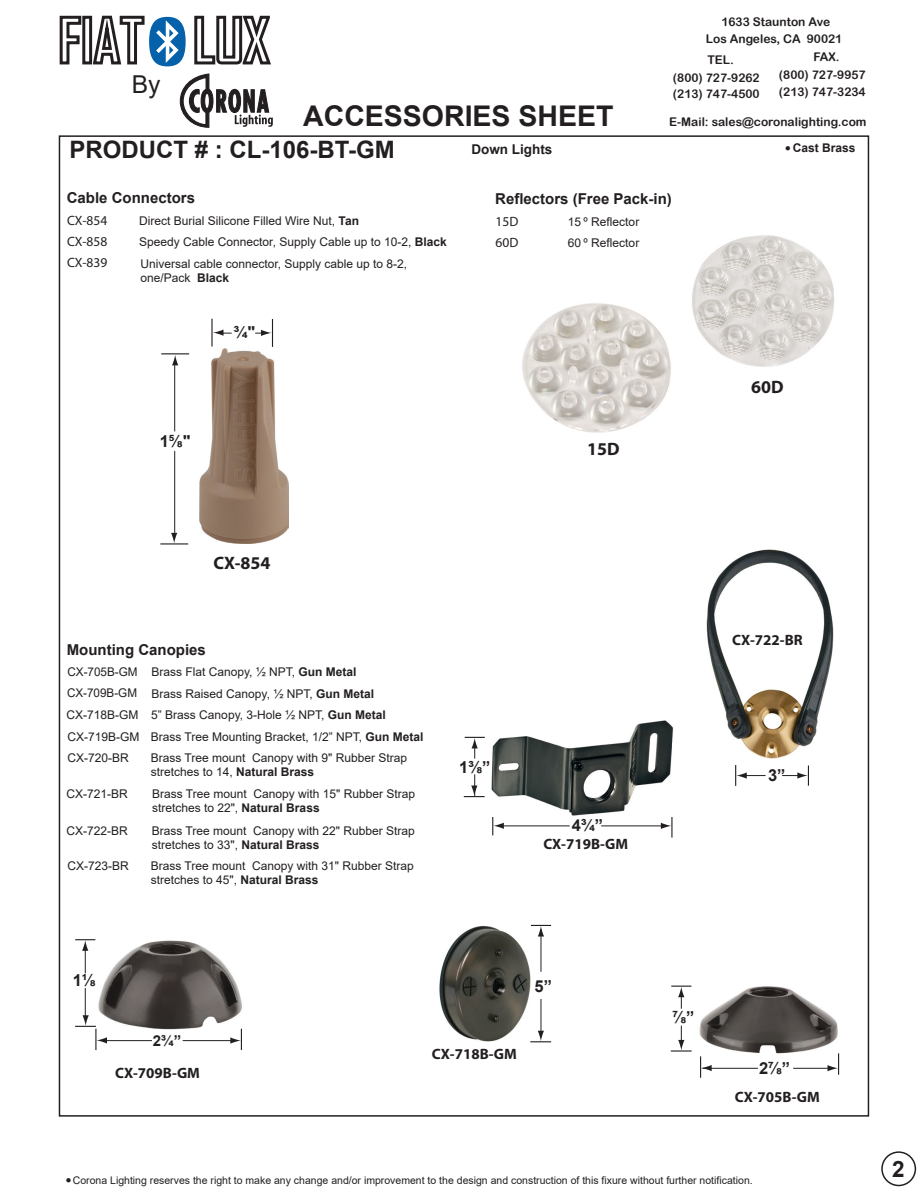
<style>
.page{position:relative;width:918px;height:1188px;background:#fff}
.page>*{position:absolute;margin:0;border:0;box-sizing:border-box;transform-origin:0 0}
.t1{font:700 28.5px "Arial";color:#231f20}
.t2{font:24.6px "Arial";color:#231f20}
.t3{font:700 24px "Arial";color:#231f20}
.t4{font:700 22.5px "Arial";color:#231f20}
.t5{font:700 18px "Myriad Pro";color:#231f20}
.t6{font:700 16.5px "Arial";color:#231f20}
.t7{font:700 15px "Arial";color:#231f20}
.t8{font:700 15px "Myriad Pro";color:#231f20}
.t9{font:13.5px/21.1px "Myriad Pro";color:#231f20;text-align:justify}
.t10{font:700 13.5px "Arial";color:#231f20}
.t11{font:12px/21.3px "Arial";color:#231f20}
.t12{font:12px/17.1px "Arial Rounded MT Bold";color:#231f20}
.t13{font:700 12px "Arial";color:#231f20}
.t14{font:10.5px "Arial";color:#231f20}
.s1{font-weight:700}
</style>
<div class="page">
<img style="left:95px;top:939px;width:147px;height:91px">
<img style="left:699px;top:986px;width:141px;height:71px">
<img style="left:439px;top:926px;width:92px;height:115px">
<svg style="left:230px;top:1029px;width:12px;height:21px"></svg>
<hr style="left:105px;top:1040px;width:47px;height:1px;background:#231f20">
<hr style="left:183px;top:1040px;width:49px;height:1px;background:#231f20">
<hr style="left:85px;top:988px;width:1px;height:30px;background:#231f20">
<svg style="left:75px;top:939px;width:20px;height:34px"></svg>
<svg style="left:75px;top:1015px;width:32px;height:35px"></svg>
<svg style="left:828px;top:1053px;width:11px;height:22px"></svg>
<hr style="left:702px;top:1068px;width:56px;height:1px;background:#231f20">
<hr style="left:793px;top:1068px;width:36px;height:1px;background:#231f20">
<svg style="left:700px;top:1056px;width:12px;height:22px"></svg>
<svg style="left:671px;top:986px;width:20px;height:23px"></svg>
<svg style="left:678px;top:1026px;width:6px;height:24px"></svg>
<hr style="left:671px;top:1050px;width:21px;height:2px;background:#231f20">
<hr style="left:501px;top:825px;width:69px;height:1px;background:#231f20">
<hr style="left:601px;top:825px;width:63px;height:1px;background:#231f20">
<svg style="left:492px;top:817px;width:12px;height:18px"></svg>
<hr style="left:671px;top:816px;width:2px;height:22px;background:#231f20">
<svg style="left:661px;top:823px;width:10px;height:6px"></svg>
<svg style="left:465px;top:737px;width:20px;height:22px"></svg>
<svg style="left:464px;top:774px;width:21px;height:23px"></svg>
<svg style="left:531px;top:925px;width:20px;height:12px"></svg>
<hr style="left:540px;top:999px;width:1px;height:38px;background:#231f20">
<hr style="left:540px;top:929px;width:1px;height:43px;background:#231f20">
<svg style="left:530px;top:1031px;width:21px;height:11px"></svg>
<img style="left:491px;top:720px;width:183px;height:97px">
<img style="left:200px;top:348px;width:88px;height:195px">
<svg style="left:171px;top:533px;width:6px;height:10px"></svg>
<hr style="left:160px;top:543px;width:28px;height:2px;background:#231f20">
<hr style="left:174px;top:363px;width:1px;height:68px;background:#231f20">
<hr style="left:174px;top:451px;width:1px;height:85px;background:#231f20">
<svg style="left:161px;top:353px;width:28px;height:12px"></svg>
<hr style="left:211px;top:319px;width:2px;height:28px;background:#231f20">
<svg style="left:213px;top:330px;width:19px;height:6px"></svg>
<svg style="left:255px;top:319px;width:18px;height:28px"></svg>
<img style="left:706px;top:549px;width:128px;height:210px">
<svg style="left:782px;top:766px;width:27px;height:20px"></svg>
<svg style="left:735px;top:765px;width:31px;height:21px"></svg>
<img style="left:692px;top:235px;width:142px;height:132px">
<img style="left:522px;top:303px;width:149px;height:130px">
<svg style="left:179px;top:73px;width:94px;height:55px"></svg>
<svg style="left:59px;top:15px;width:24px;height:50px"></svg>
<div style="left:82px;top:16px;width:10px;height:48px;border:3px solid #231f20"></div>
<svg style="left:194px;top:15px;width:77px;height:50px"></svg>
<svg style="left:92px;top:15px;width:94px;height:51px"></svg>
<div style="left:881px;top:1151px;width:35px;height:35px;border:2px solid #231f20;border-radius:50%"></div>
<h2 class="t2" style="left:132px;top:68px;width:30px">By</h2>
<h1 class="t1" style="left:303px;top:96px;width:312px">ACCESSORIES SHEET</h1>
<p class="t12" style="left:706px;top:13px;width:138px;text-align:center">1633 Staunton Ave<br>Los Angeles, CA 90021</p>
<p class="t12" style="left:673px;top:51px;width:88px;text-indent:35px">TEL. (800) 727-9262 (213) 747-4500</p>
<p class="t12" style="left:779px;top:49px;width:88px;text-indent:35px">FAX. (800) 727-9957 (213) 747-3234</p>
<p class="t12" style="left:669px;top:113px;width:199px">E-Mail: sales@coronalighting.com</p>
<h3 class="t3" style="left:69px;top:133px;width:327px">PRODUCT # : CL-106-BT-GM</h3>
<p class="t10" style="left:471px;top:139px;width:82px">Down Lights</p>
<p class="t13" style="left:785px;top:139px;width:72px">● Cast Brass</p>
<p class="t7" style="left:67px;top:187px;width:130px">Cable Connectors</p>
<p class="t11" style="left:139px;top:210px;width:309px">Direct Burial Silicone Filled Wire Nut, <span class="s1">Tan<br></span>Speedy Cable Connector, Supply Cable up to 10-2, <span class="s1">Black<br></span>Universal cable connector, Supply cable up to 8-2,</p>
<p class="t11" style="left:141px;top:267px;width:90px">one/Pack <span class="s1">Black</span></p>
<p class="t9" style="left:67px;top:210px;width:42px">CX-854<br>CX-858<br>CX-839</p>
<h3 class="t6" style="left:160px;top:429px;width:32px">1⅝"</h3>
<h3 class="t6" style="left:234px;top:321px;width:23px">¾"</h3>
<p class="t7" style="left:495px;top:188px;width:178px">Reflectors (Free Pack-in)</p>
<p class="t11" style="left:568px;top:211px;width:73px">15 º Reflector<br>60 º Reflector</p>
<p class="t9" style="left:496px;top:211px;width:24px">15D<br>60D</p>
<h3 class="t5" style="left:587px;top:437px;width:34px">15D</h3>
<h3 class="t5" style="left:751px;top:375px;width:34px">60D</h3>
<h3 class="t5" style="left:213px;top:551px;width:59px">CX-854</h3>
<p class="t7" style="left:67px;top:639px;width:141px">Mounting Canopies</p>
<p class="t11" style="left:67px;top:661px;width:359px">CX-705B-GM Brass Flat Canopy, ½ NPT, <span class="s1">Gun Metal </span>CX-709B-GM Brass Raised Canopy, ½ NPT, <span class="s1">Gun Metal </span>CX-718B-GM 5” Brass Canopy, 3-Hole ½ NPT, <span class="s1">Gun Metal </span>CX-719B-GM Brass Tree Mounting Bracket, 1/2” NPT, <span class="s1">Gun Metal </span>CX-720-BR</p>
<p class="t11" style="left:151px;top:750px;width:258px;line-height:14.4px">Brass Tree mount Canopy with 9" Rubber Strap stretches to 14, <span class="s1">Natural Brass</span></p>
<p class="t11" style="left:67px;top:783px;width:63px">CX-721-BR</p>
<p class="t11" style="left:152px;top:787px;width:265px;line-height:14.4px">Brass Tree mount Canopy with 15" Rubber Strap stretches to 22", <span class="s1">Natural Brass</span></p>
<p class="t11" style="left:67px;top:820px;width:63px">CX-722-BR</p>
<p class="t11" style="left:152px;top:823px;width:265px;line-height:14.4px">Brass Tree mount Canopy with 22" Rubber Strap stretches to 33", <span class="s1">Natural Brass</span></p>
<p class="t11" style="left:68px;top:855px;width:63px">CX-723-BR</p>
<p class="t11" style="left:151px;top:859px;width:265px;line-height:14.4px">Brass Tree mount Canopy with 31" Rubber Strap stretches to 45", <span class="s1">Natural Brass</span></p>
<h3 class="t6" style="left:459px;top:755px;width:33px">1⅜”</h3>
<h3 class="t6" style="left:572px;top:814px;width:33px">4¾”</h3>
<p class="t8" style="left:543px;top:834px;width:86px">CX-719B-GM</p>
<h3 class="t6" style="left:73px;top:969px;width:24px">1⅛</h3>
<p class="t7" style="left:153px;top:1030px;width:30px">2¾”</p>
<p class="t8" style="left:115px;top:1063px;width:86px">CX-709B-GM</p>
<h3 class="t6" style="left:535px;top:974px;width:19px">5”</h3>
<p class="t8" style="left:432px;top:1044px;width:86px">CX-718B-GM</p>
<p class="t8" style="left:732px;top:630px;width:72px">CX-722-BR</p>
<h3 class="t6" style="left:768px;top:764px;width:19px">3”</h3>
<h3 class="t6" style="left:672px;top:1006px;width:24px">⅞”</h3>
<h3 class="t6" style="left:759px;top:1057px;width:33px">2⅞”</h3>
<p class="t8" style="left:735px;top:1087px;width:86px">CX-705B-GM</p>
<p class="t14" style="left:66px;top:1173px;width:689px">● Corona Lighting reserves the right to make any change and/or improvement to the design and construction of this fixure without further notification.</p>
<h3 class="t4" style="left:892px;top:1153px;width:14px">2</h3>
</div>
